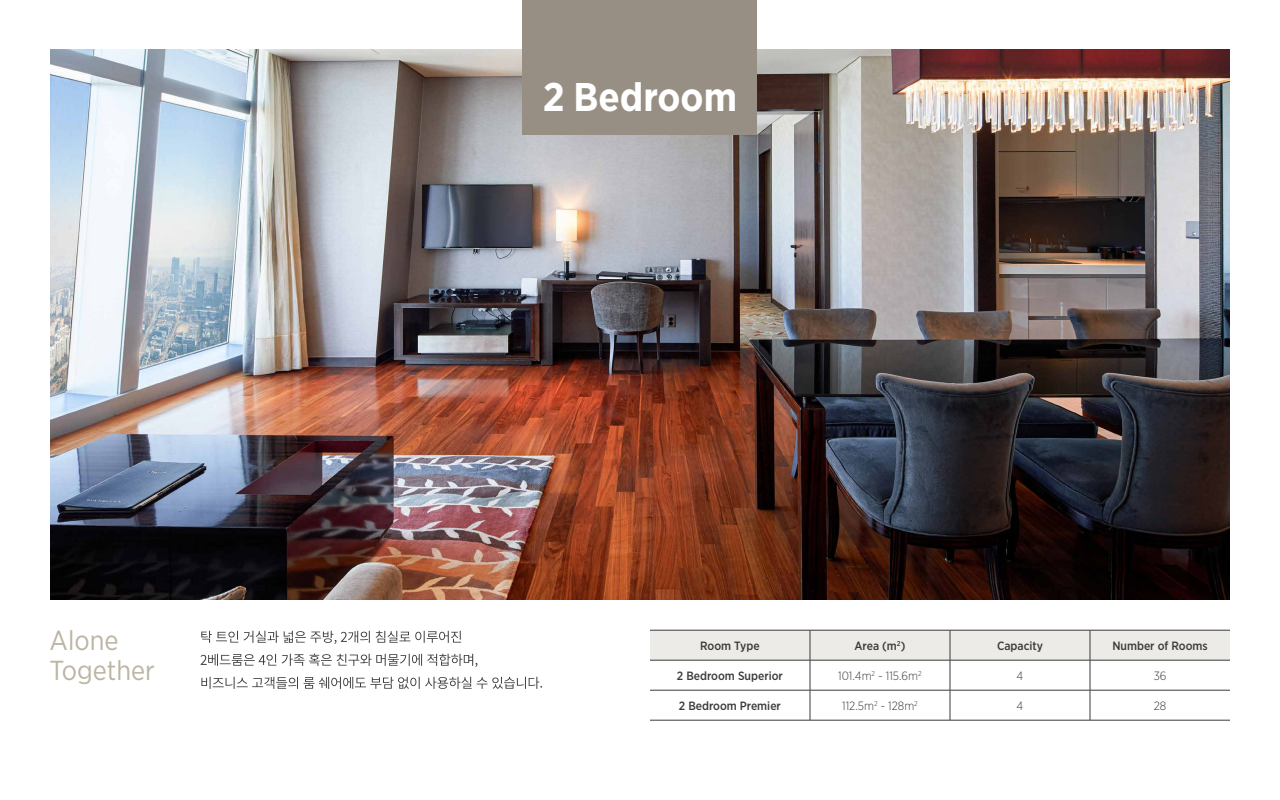
<style>
.page{position:relative;width:1280px;height:800px;background:#fff}
.page>*{position:absolute;margin:0;border:0;box-sizing:border-box;transform-origin:0 0}
.t1{font:700 40px "Gotham Narrow";color:#fff}
.t2{font:27.5px/30px "Gotham Narrow";color:#bcb5a4}
.t3{font:500 12px "Gotham Narrow";color:#3b3b3b}
.t4{font:300 12px "Gotham Narrow";color:#3b3b3b}
</style>
<div class="page">
<svg style="left:201px;top:631px;width:260px;height:13px"></svg>
<svg style="left:201px;top:654px;width:276px;height:13px"></svg>
<svg style="left:201px;top:677px;width:341px;height:12px"></svg>
<div style="left:650px;top:631px;width:580px;height:29px;background:#ecebe7"></div>
<hr style="left:650px;top:630px;width:160px;height:1px;background:#3b3b3b">
<hr style="left:810px;top:630px;width:140px;height:1px;background:#3b3b3b">
<hr style="left:810px;top:630px;width:1px;height:30px;background:#3b3b3b">
<hr style="left:950px;top:630px;width:140px;height:1px;background:#3b3b3b">
<hr style="left:950px;top:630px;width:1px;height:30px;background:#3b3b3b">
<hr style="left:1090px;top:630px;width:140px;height:1px;background:#3b3b3b">
<hr style="left:1090px;top:630px;width:1px;height:30px;background:#3b3b3b">
<hr style="left:650px;top:660px;width:160px;height:1px;background:#3b3b3b">
<hr style="left:810px;top:660px;width:140px;height:1px;background:#3b3b3b">
<hr style="left:810px;top:660px;width:1px;height:30px;background:#3b3b3b">
<hr style="left:950px;top:660px;width:140px;height:1px;background:#3b3b3b">
<hr style="left:950px;top:660px;width:1px;height:30px;background:#3b3b3b">
<hr style="left:1090px;top:660px;width:140px;height:1px;background:#3b3b3b">
<hr style="left:1090px;top:660px;width:1px;height:30px;background:#3b3b3b">
<hr style="left:650px;top:690px;width:160px;height:1px;background:#3b3b3b">
<hr style="left:810px;top:690px;width:140px;height:1px;background:#3b3b3b">
<hr style="left:810px;top:690px;width:1px;height:30px;background:#3b3b3b">
<hr style="left:810px;top:720px;width:140px;height:1px;background:#3b3b3b">
<hr style="left:950px;top:690px;width:140px;height:1px;background:#3b3b3b">
<hr style="left:950px;top:690px;width:1px;height:30px;background:#3b3b3b">
<hr style="left:1090px;top:690px;width:140px;height:1px;background:#3b3b3b">
<hr style="left:1090px;top:690px;width:1px;height:30px;background:#3b3b3b">
<hr style="left:650px;top:720px;width:160px;height:1px;background:#3b3b3b">
<hr style="left:950px;top:720px;width:140px;height:1px;background:#3b3b3b">
<hr style="left:1090px;top:720px;width:140px;height:1px;background:#3b3b3b">
<img style="left:50px;top:50px;width:1180px;height:550px">
<div style="left:522px;top:0;width:236px;height:135px;background:#988f84"></div>
<h1 class="t1" style="left:543px;top:72px;width:196px">2 Bedroom</h1>
<h2 class="t2" style="left:50px;top:625px;width:107px">Alone<br>Together</h2>
<p class="t3" style="left:700px;top:638px;width:61px">Room Type</p>
<p class="t3" style="left:855px;top:638px;width:52px">Area (m<sup>2</sup>)</p>
<p class="t3" style="left:997px;top:638px;width:47px">Capacity</p>
<p class="t3" style="left:1112px;top:638px;width:97px">Number of Rooms</p>
<p class="t3" style="left:677px;top:668px;width:107px">2 Bedroom Superior</p>
<p class="t4" style="left:838px;top:669px;width:85px">101.4m<sup>2</sup> ~ 115.6m<sup>2</sup></p>
<p class="t4" style="left:1017px;top:669px;width:8px">4</p>
<p class="t4" style="left:1154px;top:669px;width:14px">36</p>
<p class="t3" style="left:679px;top:698px;width:104px">2 Bedroom Premier</p>
<p class="t4" style="left:842px;top:699px;width:77px">112.5m<sup>2</sup> ~ 128m<sup>2</sup></p>
<p class="t4" style="left:1017px;top:699px;width:8px">4</p>
<p class="t4" style="left:1154px;top:699px;width:14px">28</p>
</div>
